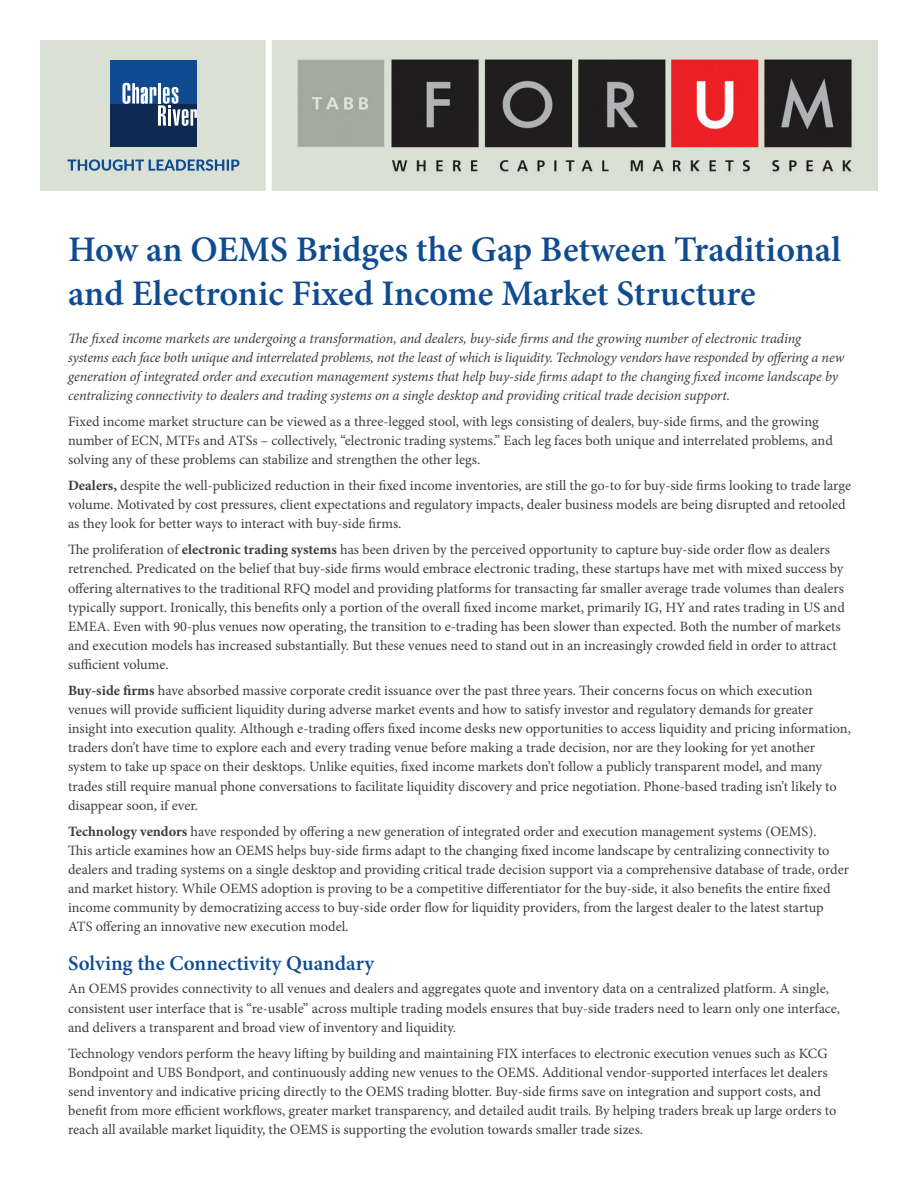
<style>
.page{position:relative;width:918px;height:1188px;background:#fff}
.page>*{position:absolute;margin:0;border:0;box-sizing:border-box;transform-origin:0 0}
.Headline{font:600 36px/43.2px "Minion Pro";color:#0f4b90}
.Subheadline{font:600 21px "Minion Pro";color:#0f4b90}
.Body_Copy{font:14.25px/19.2px "Minion Pro";color:#3e3e3f}
.Body_Copy-2{font:italic 14.25px/19.2px "Minion Pro";letter-spacing:-.01em;color:#3e3e3f}
.s1{font-weight:700}
</style>
<div class="page">
<img style="left:40px;top:40px;width:838px;height:150px">
<svg style="left:68px;top:159px;width:171px;height:12px;background:#85a1b7"></svg>
<div style="left:110px;top:103px;width:87px;height:44px;background:#0d2b51"></div>
<div style="left:110px;top:60px;width:87px;height:43px;background:#0f4b90"></div>
<svg style="left:123px;top:83px;width:74px;height:43px"></svg>
<div style="left:266px;top:39px;width:6px;height:154px;background:#fff"></div>
<p class="Headline" style="left:68px;top:228px;width:775px">How an OEMS Bridges the Gap Between Traditional and Electronic Fixed Income Market Structure</p>
<p class="Body_Copy-2" style="left:68px;top:329px;width:778px">The fixed income markets are undergoing a transformation, and dealers, buy-side firms and the growing number of electronic trading systems each face both unique and interrelated problems, not the least of which is liquidity. Technology vendors have responded by offering a new generation of integrated order and execution management systems that help buy-side firms adapt to the changing fixed income landscape by centralizing connectivity to dealers and trading systems on a single desktop and providing critical trade decision support.</p>
<p class="Body_Copy" style="left:68px;top:412px;width:766px">Fixed income market structure can be viewed as a three-legged stool, with legs consisting of dealers, buy-side firms, and the growing number of ECN, MTFs and ATSs – collectively, “electronic trading systems.” Each leg faces both unique and interrelated problems, and solving any of these problems can stabilize and strengthen the other legs.</p>
<p class="Body_Copy" style="left:68px;top:476px;width:785px"><span class="s1">Dealers,</span> despite the well-publicized reduction in their fixed income inventories, are still the go-to for buy-side firms looking to trade large volume. Motivated by cost pressures, client expectations and regulatory impacts, dealer business models are being disrupted and retooled as they look for better ways to interact with buy-side firms.</p>
<p class="Body_Copy" style="left:68px;top:540px;width:778px">The proliferation of <span class="s1">electronic trading systems</span> has been driven by the perceived opportunity to capture buy-side order flow as dealers retrenched. Predicated on the belief that buy-side firms would embrace electronic trading, these startups have met with mixed success by offering alternatives to the traditional RFQ model and providing platforms for transacting far smaller average trade volumes than dealers typically support. Ironically, this benefits only a portion of the overall fixed income market, primarily IG, HY and rates trading in US and EMEA. Even with 90-plus venues now operating, the transition to e-trading has been slower than expected. Both the number of markets and execution models has increased substantially. But these venues need to stand out in an increasingly crowded field in order to attract sufficient volume.</p>
<p class="Body_Copy" style="left:68px;top:681px;width:784px"><span class="s1">Buy-side firms</span> have absorbed massive corporate credit issuance over the past three years. Their concerns focus on which execution venues will provide sufficient liquidity during adverse market events and how to satisfy investor and regulatory demands for greater insight into execution quality. Although e-trading offers fixed income desks new opportunities to access liquidity and pricing information, traders don’t have time to explore each and every trading venue before making a trade decision, nor are they looking for yet another system to take up space on their desktops. Unlike equities, fixed income markets don’t follow a publicly transparent model, and many trades still require manual phone conversations to facilitate liquidity discovery and price negotiation. Phone-based trading isn’t likely to disappear soon, if ever.</p>
<p class="Body_Copy" style="left:68px;top:822px;width:783px"><span class="s1">Technology vendors</span> have responded by offering a new generation of integrated order and execution management systems (OEMS).<br>This article examines how an OEMS helps buy-side firms adapt to the changing fixed income landscape by centralizing connectivity to dealers and trading systems on a single desktop and providing critical trade decision support via a comprehensive database of trade, order and market history. While OEMS adoption is proving to be a competitive differentiator for the buy-side, it also benefits the entire fixed income community by democratizing access to buy-side order flow for liquidity providers, from the largest dealer to the latest startup ATS offering an innovative new execution model.</p>
<p class="Subheadline" style="left:68px;top:949px;width:308px">Solving the Connectivity Quandary</p>
<p class="Body_Copy" style="left:68px;top:979px;width:774px">An OEMS provides connectivity to all venues and dealers and aggregates quote and inventory data on a centralized platform. A single, consistent user interface that is “re-usable” across multiple trading models ensures that buy-side traders need to learn only one interface, and delivers a transparent and broad view of inventory and liquidity.</p>
<p class="Body_Copy" style="left:68px;top:1043px;width:770px">Technology vendors perform the heavy lifting by building and maintaining FIX interfaces to electronic execution venues such as KCG Bondpoint and UBS Bondport, and continuously adding new venues to the OEMS. Additional vendor-supported interfaces let dealers send inventory and indicative pricing directly to the OEMS trading blotter. Buy-side firms save on integration and support costs, and benefit from more efficient workflows, greater market transparency, and detailed audit trails. By helping traders break up large orders to reach all available market liquidity, the OEMS is supporting the evolution towards smaller trade sizes.</p>
</div>
